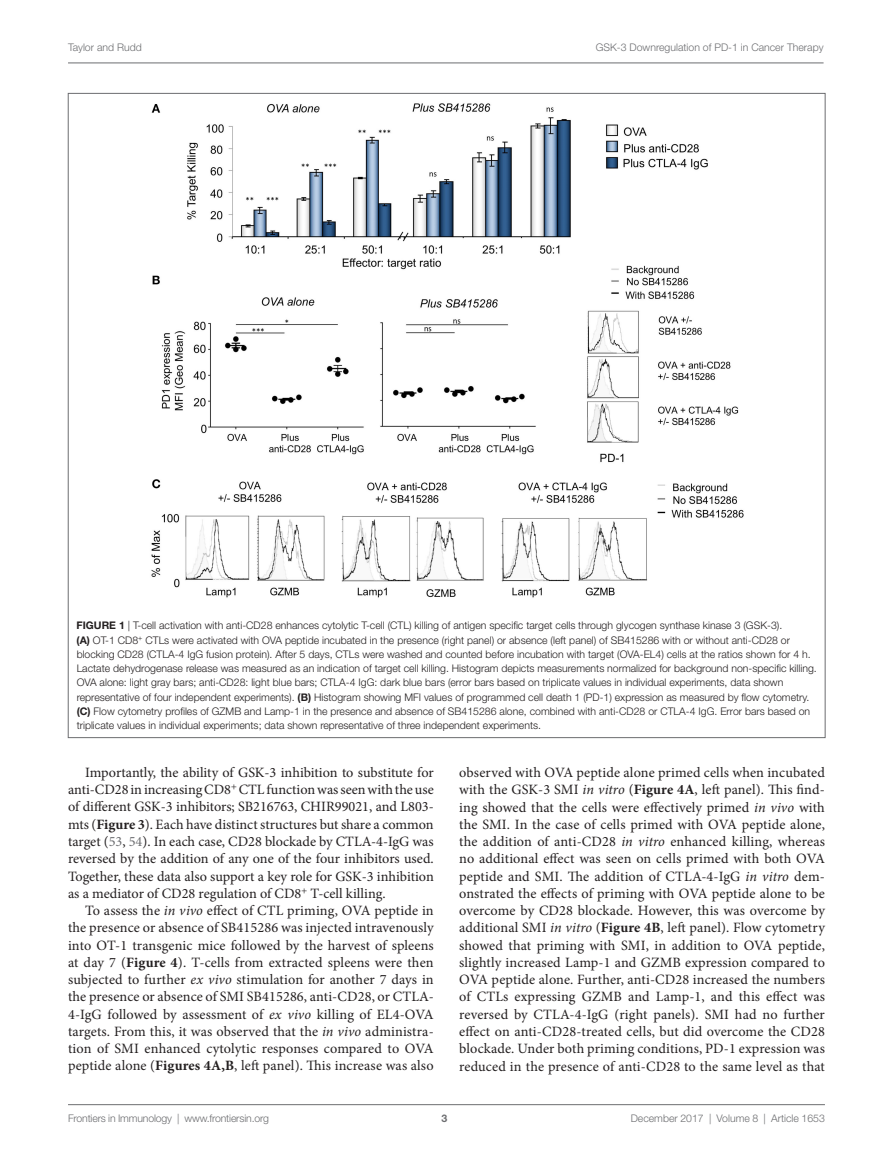
<style>
.page{position:relative;width:893px;height:1170px;background:#fff}
.page>*{position:absolute;margin:0;border:0;box-sizing:border-box;transform-origin:0 0}
.t1{font:14.25px/17.2px "Minion Pro";letter-spacing:.005em;color:#231f20;text-align:justify}
.t2{font:300 10.5px/14.2px "Helvetica Neue LT Std";color:#231f20}
.t3{font:300 10.5px "Helvetica Neue LT Std";color:#6c6d70}
.t4{font:700 10.5px "Helvetica Neue LT Std";color:#6c6d70}
.s1{font-weight:700}
.s2{color:#6c6d70}
.s3{font-style:italic}
</style>
<div class="page">
<img style="left:151px;top:103px;width:593px;height:495px">
<hr style="left:68px;top:1104px;width:757px;height:1px;background:#6c6d70">
<hr style="left:68px;top:63px;width:756px;height:1px;background:#6c6d70">
<p class="t3" style="left:68px;top:41px;width:75px">Taylor and Rudd</p>
<p class="t3" style="left:596px;top:41px;width:229px">GSK-3 Downregulation of PD-1 in Cancer Therapy</p>
<p class="t2" style="left:77px;top:618px;width:742px"><span class="s1">FIG URE 1</span> | T-cell activation with anti-CD28 enhances cytolytic T-cell (CTL) killing of antigen specific target cells through glycogen synthase kinase 3 (GSK-3).<br><span class="s1">(A)</span> OT-1 CD8<sup>+</sup> CTLs were activated with OVA peptide incubated in the presence (right panel) or absence (left panel) of SB415286 with or without anti-CD28 or blocking CD28 (CTLA-4 IgG fusion protein). After 5 days, CTLs were washed and counted before incubation with target (OVA-EL4) cells at the ratios shown for 4 h.<br>Lactate dehydrogenase release was measured as an indication of target cell killing. Histogram depicts measurements normalized for background non-specific killing.<br>OVA alone: light gray bars; anti-CD28: light blue bars; CTLA-4 IgG: dark blue bars (error bars based on triplicate values in individual experiments, data shown representative of four independent experiments). <span class="s1">(B)</span> Histogram showing MFI values of programmed cell death 1 (PD-1) expression as measured by flow cytometry. <span class="s1">(C)</span> Flow cytometry profiles of GZMB and Lamp-1 in the presence and absence of SB415286 alone, combined with anti-CD28 or CTLA-4 IgG. Error bars based on triplicate values in individual experiments; data shown representative of three independent experiments.</p>
<p class="t1" style="left:68px;top:763px;width:367px;text-indent:17px">Importantly, the ability of GSK-3 inhibition to substitute for anti-CD28 in increasing CD8<sup>+</sup> CTL function was seen with the use of different GSK-3 inhibitors; SB216763, CHIR99021, and L803- mts (<span class="s1">Figure 3</span>). Each have distinct structures but share a common target (<span class="s2">53</span>, <span class="s2">54</span>). In each case, CD28 blockade by CTLA-4-IgG was reversed by the addition of any one of the four inhibitors used.<br>Together, these data also support a key role for GSK-3 inhibition as a mediator of CD28 regulation of CD8<sup>+</sup> T-cell killing.</p>
<p class="t1" style="left:68px;top:901px;width:367px;text-indent:17px">To assess the <span class="s3">in vivo</span> effect of CTL priming, OVA peptide in the presence or absence of SB415286 was injected intravenously into OT-1 transgenic mice followed by the harvest of spleens at day 7 (<span class="s1">Figure 4</span>). T-cells from extracted spleens were then subjected to further <span class="s3">ex vivo</span> stimulation for another 7 days in the presence or absence of SMI SB415286, anti-CD28, or CTLA-4-IgG followed by assessment of <span class="s3">ex vivo</span> killing of EL4-OVA targets. From this, it was observed that the <span class="s3">in vivo</span> administra&shy;tion of SMI enhanced cytolytic responses compared to OVA peptide alone (<span class="s1">Figures 4A,B</span>, left panel). This increase was also</p>
<p class="t1" style="left:459px;top:763px;width:367px">observed with OVA peptide alone primed cells when incubated with the GSK-3 SMI <span class="s3">in vitro</span> (<span class="s1">Figure 4A</span>, left panel). This find&shy;ing showed that the cells were effectively primed <span class="s3">in vivo</span> with the SMI. In the case of cells primed with OVA peptide alone, the addition of anti-CD28 <span class="s3">in vitro</span> enhanced killing, whereas no additional effect was seen on cells primed with both OVA peptide and SMI. The addition of CTLA-4-IgG <span class="s3">in vitro</span> dem&shy;onstrated the effects of priming with OVA peptide alone to be overcome by CD28 blockade. However, this was overcome by additional SMI <span class="s3">in vitro</span> (<span class="s1">Figure 4B</span>, left panel). Flow cytometry showed that priming with SMI, in addition to OVA peptide, slightly increased Lamp-1 and GZMB expression compared to OVA peptide alone. Further, anti-CD28 increased the numbers of CTLs expressing GZMB and Lamp-1, and this effect was reversed by CTLA-4-IgG (right panels). SMI had no further effect on anti-CD28-treated cells, but did overcome the CD28 blockade. Under both priming conditions, PD-1 expression was reduced in the presence of anti-CD28 to the same level as that</p>
<p class="t3" style="left:68px;top:1111px;width:203px">Frontiers in Immunology | www.frontiersin.org</p>
<p class="t3" style="left:631px;top:1111px;width:196px">December 2017 | Volume 8 | Article 1653</p>
<p class="t4" style="left:441px;top:1111px;width:7px">3</p>
</div>
